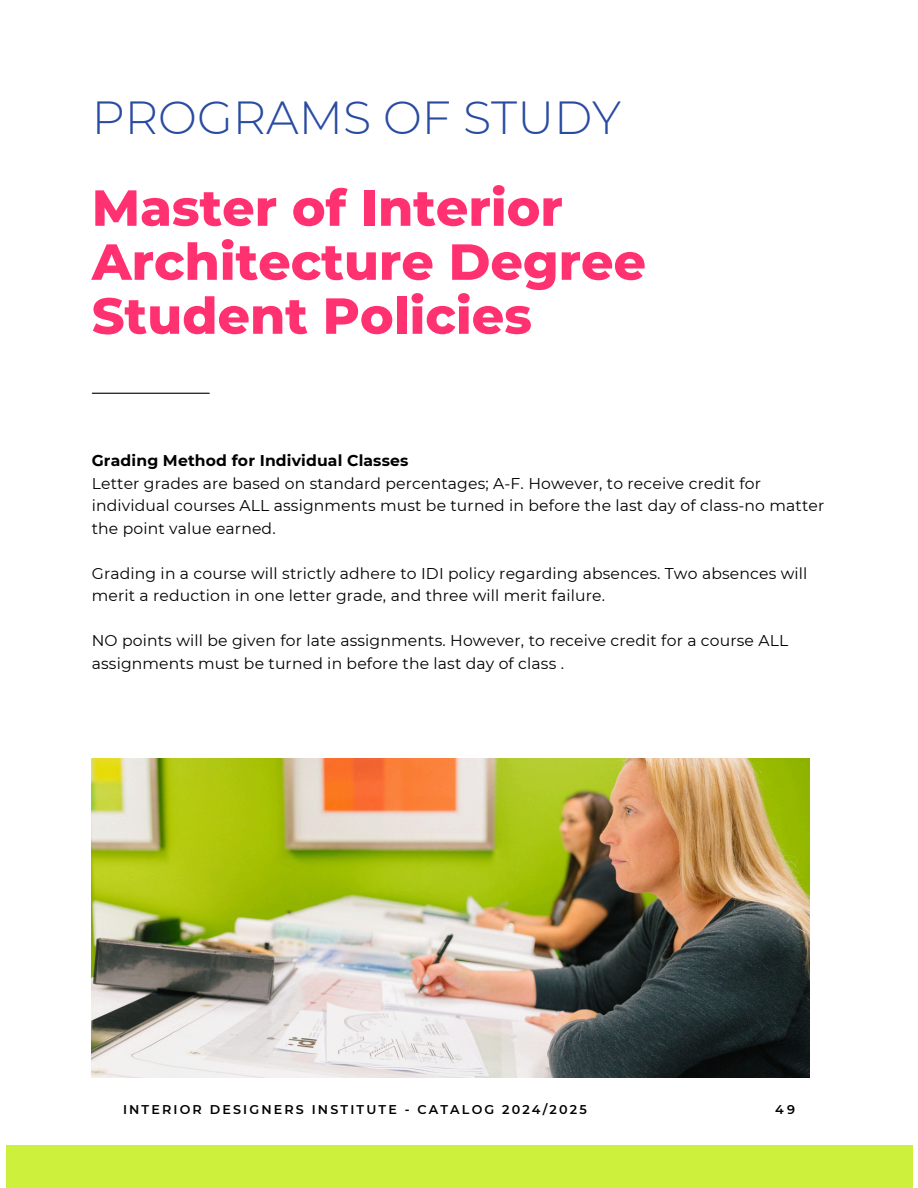
<style>
.page{position:relative;width:918px;height:1188px;background:#fff}
.page>*{position:absolute;margin:0;border:0;box-sizing:border-box;transform-origin:0 0}
.t1{font:800 50.7px/54px "Montserrat";color:#ff3171}
.t2{font:300 46.35px "Montserrat";color:#294ba1}
.t3{font:15.6px/22.5px "Montserrat";letter-spacing:.01em;color:#000001}
.t4{font:700 15.6px "Montserrat";letter-spacing:.01em;color:#000001}
.t5{font:600 12.75px "Montserrat";letter-spacing:.17em;color:#000001}
</style>
<div class="page">
<div style="left:6px;top:1145px;width:906px;height:43px;background:#cdf03c"></div>
<hr style="left:92px;top:393px;width:117px;height:1px;background:#000">
<img style="left:92px;top:759px;width:718px;height:318px">
<h2 class="t2" style="left:92px;top:90px;width:531px">PROGRAMS OF STUDY</h2>
<h1 class="t1" style="left:92px;top:181px;width:556px">Master of Interior<br>Architecture Degree<br>Student Policies</h1>
<p class="t4" style="left:92px;top:451px;width:318px">Grading Method for Individual Classes</p>
<p class="t3" style="left:92px;top:472px;width:734px">Letter grades are based on standard percentages; A-F. However, to receive credit for individual courses ALL assignments must be turned in before the last day of class-no matter the point value earned.</p>
<p class="t3" style="left:92px;top:562px;width:717px">Grading in a course will strictly adhere to IDI policy regarding absences. Two absences will merit a reduction in one letter grade, and three will merit failure.</p>
<p class="t3" style="left:92px;top:629px;width:698px">NO points will be given for late assignments. However, to receive credit for a course ALL assignments must be turned in before the last day of class .</p>
<p class="t5" style="left:123px;top:1102px;width:465px">INTERIOR DESIGNERS INSTITUTE - CATALOG 2024/2025</p>
<p class="t5" style="left:775px;top:1102px;width:21px">49</p>
</div>
